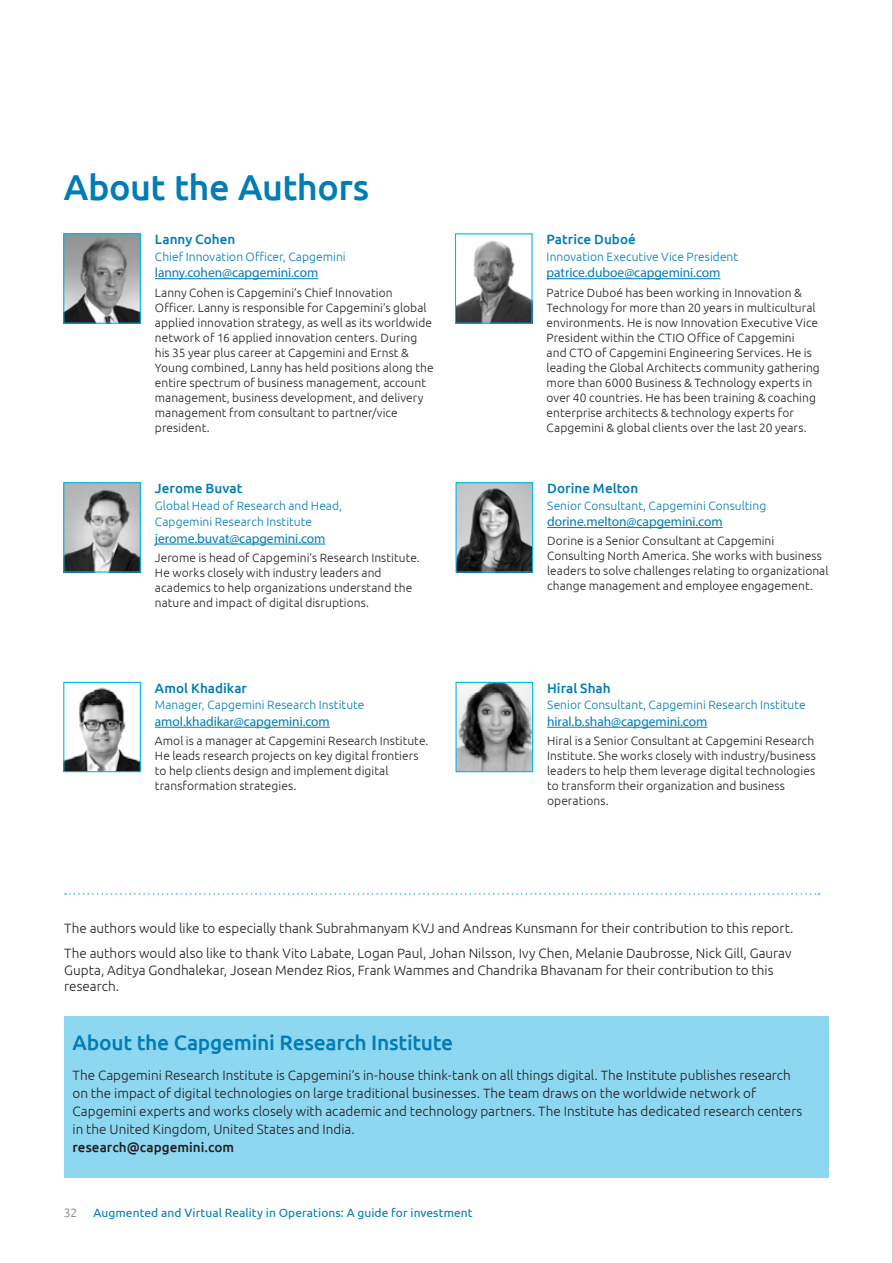
<style>
.page{position:relative;width:893px;height:1263px;background:#fff}
.page>*{position:absolute;margin:0;border:0;box-sizing:border-box;transform-origin:0 0}
.head1{font:500 36px "Ubuntu";letter-spacing:-.015em;color:#007cb6}
.text{font:500 21px "Ubuntu";letter-spacing:-.015em;color:#007cb6}
.text-2{font:300 13.5px/18px "Ubuntu";color:#231f20}
.URL-CV{font:13.5px "Myriad Pro";letter-spacing:-.005em;color:#007cb6}
.Nom-CV{font:500 13.5px "Ubuntu";color:#007cb6}
.text-CV{font:300 12px/15px "Ubuntu";letter-spacing:.005em;color:#231f20}
.Fonction-CV{font:300 12px/16.5px "Ubuntu";letter-spacing:.005em;color:#007cb6}
.t1{font:12px "Ubuntu";letter-spacing:.005em;color:#007cb6}
.t2{font:300 12px "Ubuntu";color:#76787b}
.s1{font-weight:500}
</style>
<div class="page">
<hr style="left:155px;top:278px;width:163px;height:1px;background:#007cb6">
<img style="left:65px;top:235px;width:74px;height:87px">
<div style="left:63px;top:233px;width:78px;height:91px;border:1px solid #00b9e7"></div>
<hr style="left:547px;top:527px;width:176px;height:1px;background:#007cb6">
<img style="left:457px;top:484px;width:74px;height:87px">
<div style="left:455px;top:482px;width:78px;height:91px;border:1px solid #00b9e7"></div>
<hr style="left:892px;top:0;width:1px;height:1263px;background:#a8a9ad">
<hr style="left:547px;top:278px;width:173px;height:1px;background:#007cb6">
<img style="left:457px;top:240px;width:74px;height:82px">
<div style="left:455px;top:233px;width:78px;height:91px;border:1px solid #00b9e7"></div>
<hr style="left:155px;top:544px;width:170px;height:1px;background:#007cb6">
<img style="left:65px;top:484px;width:74px;height:87px">
<div style="left:63px;top:482px;width:78px;height:91px;border:1px solid #00b9e7"></div>
<hr style="left:547px;top:727px;width:160px;height:1px;background:#007cb6">
<img style="left:457px;top:684px;width:74px;height:86px">
<div style="left:455px;top:682px;width:78px;height:90px;border:1px solid #00b9e7"></div>
<hr style="left:155px;top:727px;width:175px;height:1px;background:#007cb6">
<img style="left:65px;top:687px;width:74px;height:83px">
<div style="left:63px;top:682px;width:78px;height:90px;border:1px solid #00b9e7"></div>
<div style="left:64px;top:1015px;width:765px;height:162px;background:#8ed7f1"></div>
<svg style="left:65px;top:893px;width:754px;height:2px"></svg>
<p class="head1" style="left:64px;top:165px;width:307px">About the Authors</p>
<p class="Nom-CV" style="left:155px;top:231px;width:82px">Lanny Cohen</p>
<p class="Fonction-CV" style="left:155px;top:248px;width:192px">Chief Innovation Officer, Capgemini</p>
<p class="URL-CV" style="left:155px;top:264px;width:165px">lanny.cohen@capgemini.com</p>
<p class="text-CV" style="left:155px;top:285px;width:280px">Lanny Cohen is Capgemini’s Chief Innovation Officer. Lanny is responsible for Capgemini’s global applied innovation strategy, as well as its worldwide network of 16 applied innovation centers. During his 35 year plus career at Capgemini and Ernst &amp; Young combined, Lanny has held positions along the entire spectrum of business management, account management, business development, and delivery management from consultant to partner/vice president.</p>
<p class="Nom-CV" style="left:155px;top:480px;width:89px">Jerome Buvat</p>
<p class="Fonction-CV" style="left:155px;top:497px;width:189px">Global Head of Research and Head,<br>Capgemini Research Institute</p>
<p class="URL-CV" style="left:155px;top:530px;width:172px">jerome.buvat@capgemini.com</p>
<p class="text-CV" style="left:155px;top:550px;width:266px">Jerome is head of Capgemini’s Research Institute.<br>He works closely with industry leaders and academics to help organizations understand the nature and impact of digital disruptions.</p>
<p class="Nom-CV" style="left:155px;top:679px;width:94px">Amol Khadikar</p>
<p class="Fonction-CV" style="left:155px;top:696px;width:211px">Manager, Capgemini Research Institute</p>
<p class="URL-CV" style="left:155px;top:713px;width:176px">amol.khadikar@capgemini.com</p>
<p class="text-CV" style="left:155px;top:733px;width:275px">Amol is a manager at Capgemini Research Institute.<br>He leads research projects on key digital frontiers to help clients design and implement digital transformation strategies.</p>
<p class="Nom-CV" style="left:547px;top:231px;width:91px">Patrice Duboé</p>
<p class="Fonction-CV" style="left:547px;top:248px;width:193px">Innovation Executive Vice President</p>
<p class="URL-CV" style="left:547px;top:264px;width:175px">patrice.duboe@capgemini.com</p>
<p class="text-CV" style="left:547px;top:285px;width:275px">Patrice Duboé has been working in Innovation &amp; Technology for more than 20 years in multicultural environments. He is now Innovation Executive Vice President within the CTIO Office of Capgemini<br>and CTO of Capgemini Engineering Services. He is leading the Global Architects community gathering more than 6000 Business &amp; Technology experts in over 40 countries. He has been training &amp; coaching enterprise architects &amp; technology experts for Capgemini &amp; global clients over the last 20 years.</p>
<p class="Nom-CV" style="left:547px;top:480px;width:93px">Dorine Melton</p>
<p class="Fonction-CV" style="left:547px;top:497px;width:221px">Senior Consultant, Capgemini Consulting</p>
<p class="URL-CV" style="left:547px;top:513px;width:177px">dorine.melton@capgemini.com</p>
<p class="text-CV" style="left:547px;top:533px;width:283px">Dorine is a Senior Consultant at Capgemini Consulting North America. She works with business leaders to solve challenges relating to organizational change management and employee engagement.</p>
<p class="Nom-CV" style="left:547px;top:679px;width:65px">Hiral Shah</p>
<p class="Fonction-CV" style="left:547px;top:696px;width:260px">Senior Consultant, Capgemini Research Institute</p>
<p class="URL-CV" style="left:547px;top:713px;width:162px">hiral.b.shah@capgemini.com</p>
<p class="text-CV" style="left:547px;top:733px;width:270px">Hiral is a Senior Consultant at Capgemini Research Institute. She works closely with industry/business leaders to help them leverage digital technologies to transform their organization and business operations.</p>
<p class="text-2" style="left:64px;top:918px;width:731px">The authors would like to especially thank Subrahmanyam KVJ and Andreas Kunsmann for their contribution to this report.</p>
<p class="text-2" style="left:64px;top:945px;width:729px;line-height:16.5px">The authors would also like to thank Vito Labate, Logan Paul, Johan Nilsson, Ivy Chen, Melanie Daubrosse, Nick Gill, Gaurav<br>Gupta, Aditya Gondhalekar, Josean Mendez Rios, Frank Wammes and Chandrika Bhavanam for their contribution to this research.</p>
<p class="text" style="left:73px;top:1029px;width:382px">About the Capgemini Research Institute</p>
<p class="text-2" style="left:73px;top:1066px;width:731px">The Capgemini Research Institute is Capgemini’s in-house think-tank on all things digital. The Institute publishes research on the impact of digital technologies on large traditional businesses. The team draws on the worldwide network of Capgemini experts and works closely with academic and technology partners. The Institute has dedicated research centers in the United Kingdom, United States and India.<br><span class="s1">research@capgemini.com</span></p>
<p class="t2" style="left:64px;top:1205px;width:15px">32</p>
<p class="t1" style="left:94px;top:1205px;width:381px">Augmented and Virtual Reality in Operations: A guide for investment</p>
</div>
